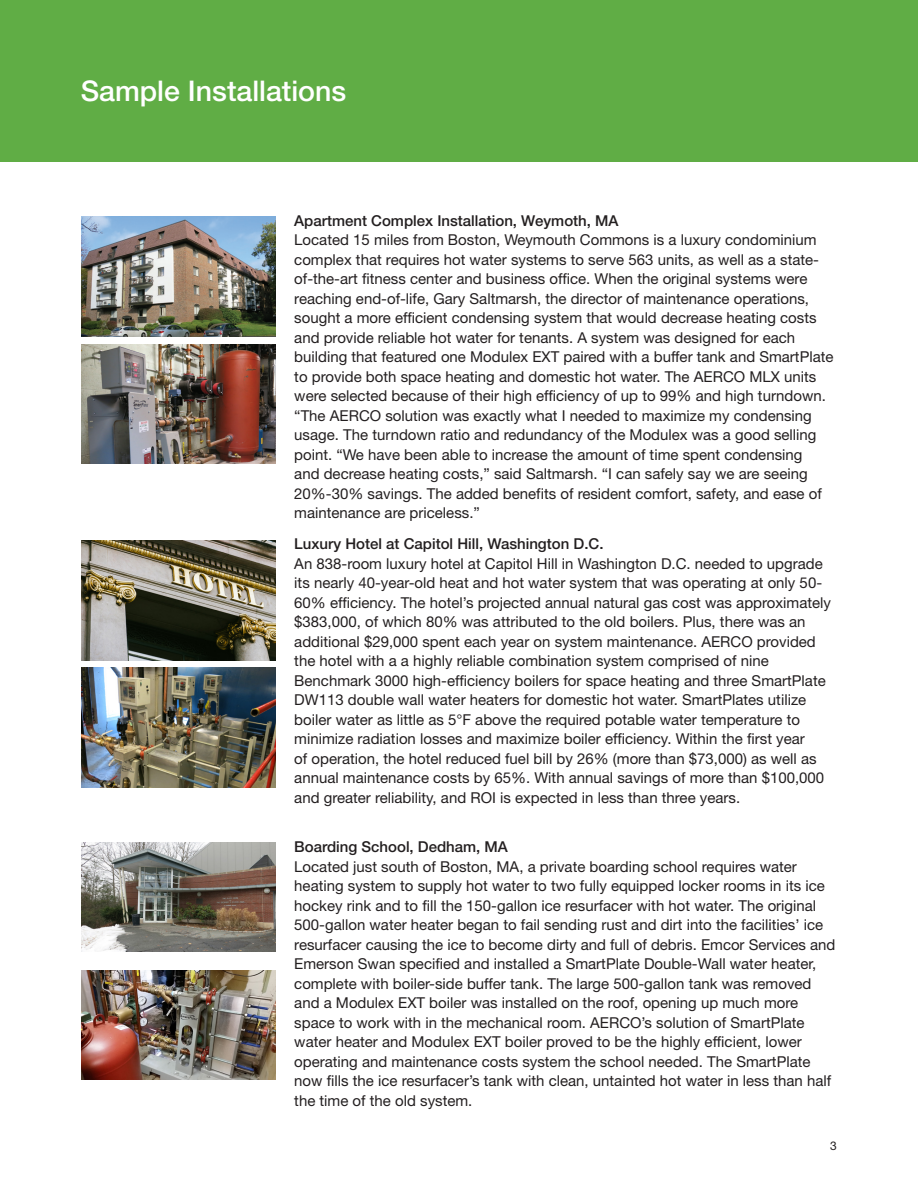
<style>
.page{position:relative;width:918px;height:1188px;background:#fff}
.page>*{position:absolute;margin:0;border:0;box-sizing:border-box;transform-origin:0 0}
.bodycopy{font:500 28.5px "Helvetica Neue LT Std";color:#fff}
.bodycopy-2{font:15px/19.5px "Helvetica Neue LT Std";color:#231f20}
.bodycopy-3{font:12px "Helvetica Neue LT Std";color:#231f20}
.s1{font-weight:500}
</style>
<div class="page">
<div style="left:0;top:0;width:918px;height:162px;background:#60ad45"></div>
<img style="left:81px;top:217px;width:195px;height:119px">
<img style="left:81px;top:344px;width:195px;height:120px">
<img style="left:81px;top:540px;width:195px;height:120px">
<img style="left:81px;top:668px;width:195px;height:120px">
<img style="left:81px;top:843px;width:195px;height:109px">
<img style="left:81px;top:971px;width:195px;height:108px">
<p class="bodycopy" style="left:81px;top:74px;width:267px">Sample Installations</p>
<p class="bodycopy-2" style="left:294px;top:210px;width:541px"><span class="s1">Apartment Complex Installation, Weymoth, MA<br></span>Located 15 miles from Boston, Weymouth Commons is a luxury condominium complex that requires hot water systems to serve 563 units, as well as a state&shy;of-the-art fitness center and business office. When the original systems were reaching end-of-life, Gary Saltmarsh, the director of maintenance operations, sought a more efficient condensing system that would decrease heating costs and provide reliable hot water for tenants. A system was designed for each building that featured one Modulex EXT paired with a buffer tank and SmartPlate to provide both space heating and domestic hot water. The AERCO MLX units were selected because of their high efficiency of up to 99% and high turndown. “The AERCO solution was exactly what I needed to maximize my condensing usage. The turndown ratio and redundancy of the Modulex was a good selling point. “We have been able to increase the amount of time spent condensing<br>and decrease heating costs,” said Saltmarsh. “I can safely say we are seeing 20%-30% savings. The added benefits of resident comfort, safety, and ease of maintenance are priceless.”</p>
<p class="bodycopy-2" style="left:294px;top:534px;width:538px"><span class="s1">Luxury Hotel at Capitol Hill, Washington D.C.<br></span>An 838-room luxury hotel at Capitol Hill in Washington D.C. needed to upgrade its nearly 40-year-old heat and hot water system that was operating at only 50- 60% efficiency. The hotel’s projected annual natural gas cost was approximately $383,000, of which 80% was attributed to the old boilers. Plus, there was an additional $29,000 spent each year on system maintenance. AERCO provided the hotel with a a highly reliable combination system comprised of nine Benchmark 3000 high-efficiency boilers for space heating and three SmartPlate DW113 double wall water heaters for domestic hot water. SmartPlates utilize boiler water as little as 5°F above the required potable water temperature to minimize radiation losses and maximize boiler efficiency. Within the first year<br>of operation, the hotel reduced fuel bill by 26% (more than $73,000) as well as annual maintenance costs by 65%. With annual savings of more than $100,000 and greater reliability, and ROI is expected in less than three years.</p>
<p class="bodycopy-2" style="left:294px;top:837px;width:543px"><span class="s1">Boarding School, Dedham, MA<br></span>Located just south of Boston, MA, a private boarding school requires water heating system to supply hot water to two fully equipped locker rooms in its ice hockey rink and to fill the 150-gallon ice resurfacer with hot water. The original 500-gallon water heater began to fail sending rust and dirt into the facilities’ ice resurfacer causing the ice to become dirty and full of debris. Emcor Services and Emerson Swan specified and installed a SmartPlate Double-Wall water heater, complete with boiler-side buffer tank. The large 500-gallon tank was removed and a Modulex EXT boiler was installed on the roof, opening up much more space to work with in the mechanical room. AERCO’s solution of SmartPlate water heater and Modulex EXT boiler proved to be the highly efficient, lower operating and maintenance costs system the school needed. The SmartPlate now fills the ice resurfacer’s tank with clean, untainted hot water in less than half the time of the old system.</p>
<p class="bodycopy-3" style="left:830px;top:1139px;width:8px">3</p>
</div>
